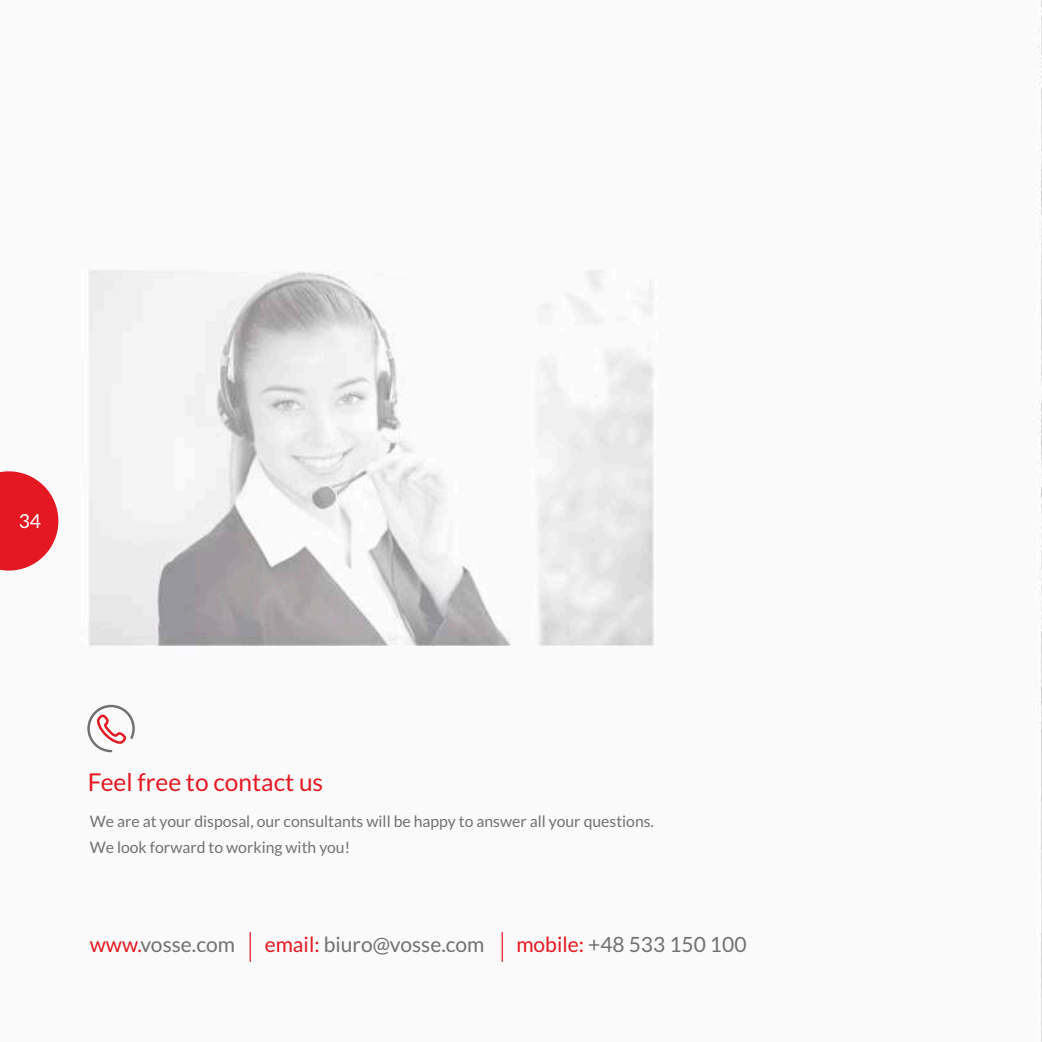
<style>
.page{position:relative;width:1042px;height:1042px;background:#fff}
.page>*{position:absolute;margin:0;border:0;box-sizing:border-box;transform-origin:0 0}
.t1{font:24.5px "Lato";color:#e31822}
.t2{font:21px "Lato";color:#71716f}
.t3{font:19.25px "Lato";color:#fefefe}
.t4{font:15.75px/26.2px "Lato";color:#71716f}
.s1{color:#e31822}
</style>
<div class="page">
<img style="left:2px;top:0;width:1040px;height:1042px">
<svg style="left:0;top:471px;width:58px;height:99px"></svg>
<svg style="left:86px;top:703px;width:50px;height:50px"></svg>
<hr style="left:502px;top:932px;width:1px;height:30px;background:#e31822">
<hr style="left:250px;top:932px;width:1px;height:30px;background:#e31822">
<p class="t3" style="left:19px;top:512px;width:24px">34</p>
<h1 class="t1" style="left:88px;top:771px;width:237px">Feel free to contact us</h1>
<p class="t4" style="left:90px;top:809px;width:565px">We are at your disposal, our consultants will be happy to answer all your questions.<br>We look forward to working with you!</p>
<h2 class="t2" style="left:90px;top:935px;width:147px"><span class="s1">www.</span>vosse.com</h2>
<h2 class="t2" style="left:265px;top:935px;width:221px"><span class="s1">email:</span> biuro@vosse.com</h2>
<h2 class="t2" style="left:516px;top:935px;width:232px"><span class="s1">mobile:</span> +48 533 150 100</h2>
</div>
